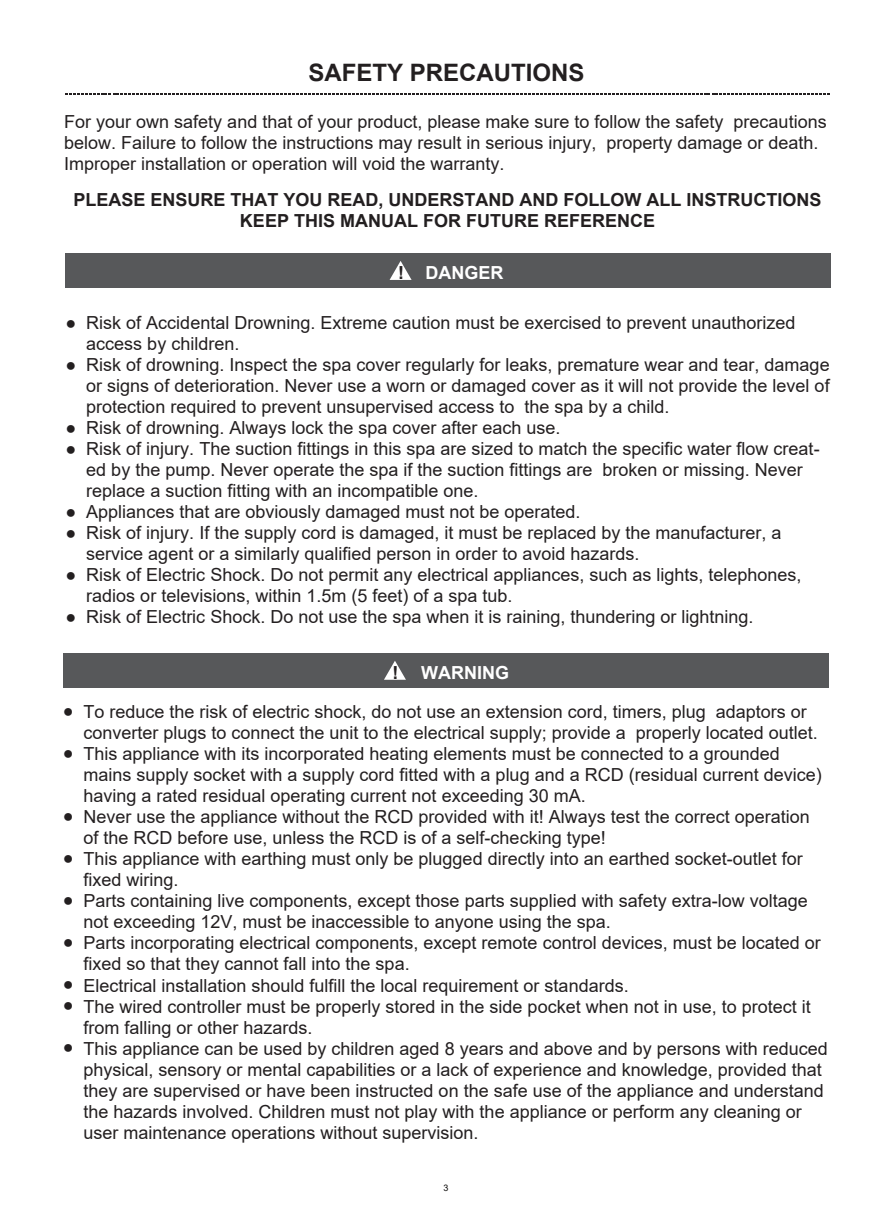
<style>
.page{position:relative;width:893px;height:1212px;background:#fff}
.page>*{position:absolute;margin:0;border:0;box-sizing:border-box;transform-origin:0 0}
.t1{font:700 24px "Arial";color:#231f20}
.t2{font:18px/21px "Arial";color:#231f20}
.t3{font:700 18px/21px "Arial";color:#231f20;text-align:center}
.t4{font:700 18px "Arial";color:#fff}
.t5{font:9px "Arial";color:#100e0d}
.s1{color:#231f20}
</style>
<div class="page">
<svg style="left:65px;top:93px;width:765px;height:2px"></svg>
<div style="left:66px;top:253px;width:765px;height:34px;background:#57585a"></div>
<div style="left:63px;top:653px;width:766px;height:34px;background:#57585a"></div>
<svg style="left:390px;top:261px;width:22px;height:19px"></svg>
<svg style="left:384px;top:661px;width:22px;height:19px"></svg>
<h1 class="t1" style="left:308px;top:56px;width:278px">SAFETY PRECAUTIONS</h1>
<p class="t2" style="left:64px;top:111px;width:764px">For your own safety and that of your product, please make sure to follow the safety precautions below. Failure to follow the instructions may result in serious injury, property damage or death.<br>Improper installation or operation will void the warranty.</p>
<p class="t3" style="left:73px;top:189px;width:750px">PLEASE ENSURE THAT YOU READ, UNDERSTAND AND FOLLOW ALL INSTRUCTIONS<br>KEEP THIS MANUAL FOR FUTURE REFERENCE</p>
<p class="t4" style="left:398px;top:259px;width:107px"><span class="s1">!</span> DANGER</p>
<p class="t2" style="left:66px;top:312px;width:12px">●</p>
<p class="t2" style="left:66px;top:354px;width:12px">●</p>
<p class="t2" style="left:66px;top:417px;width:12px">● ●</p>
<p class="t2" style="left:66px;top:501px;width:12px">● ●</p>
<p class="t2" style="left:66px;top:564px;width:12px">●</p>
<p class="t2" style="left:66px;top:606px;width:12px">●</p>
<p class="t2" style="left:86px;top:312px;width:745px">Risk of Accidental Drowning. Extreme caution must be exercised to prevent unauthorized access by children.<br>Risk of drowning. Inspect the spa cover regularly for leaks, premature wear and tear, damage or signs of deterioration. Never use a worn or damaged cover as it will not provide the level of protection required to prevent unsupervised access to the spa by a child.<br>Risk of drowning. Always lock the spa cover after each use.<br>Risk of injury. The suction fittings in this spa are sized to match the specific water flow creat&shy;ed by the pump. Never operate the spa if the suction fittings are broken or missing. Never replace a suction fitting with an incompatible one.<br>Appliances that are obviously damaged must not be operated.<br>Risk of injury. If the supply cord is damaged, it must be replaced by the manufacturer, a service agent or a similarly qualified person in order to avoid hazards.<br>Risk of Electric Shock. Do not permit any electrical appliances, such as lights, telephones, radios or televisions, within 1.5m (5 feet) of a spa tub.<br>Risk of Electric Shock. Do not use the spa when it is raining, thundering or lightning.</p>
<p class="t2" style="left:63px;top:700px;width:12px">●</p>
<p class="t2" style="left:63px;top:742px;width:12px">●</p>
<p class="t2" style="left:63px;top:805px;width:12px">●</p>
<p class="t2" style="left:63px;top:847px;width:12px">●</p>
<p class="t2" style="left:63px;top:889px;width:12px">●</p>
<p class="t2" style="left:63px;top:931px;width:12px">●</p>
<p class="t2" style="left:63px;top:973px;width:12px">● ●</p>
<p class="t2" style="left:63px;top:1036px;width:12px">●</p>
<p class="t3" style="left:392px;top:662px;width:7px">!</p>
<p class="t4" style="left:421px;top:659px;width:89px">WARNING</p>
<p class="t2" style="left:83px;top:701px;width:746px">To reduce the risk of electric shock, do not use an extension cord, timers, plug adaptors or converter plugs to connect the unit to the electrical supply; provide a properly located outlet.<br>This appliance with its incorporated heating elements must be connected to a grounded mains supply socket with a supply cord fitted with a plug and a RCD (residual current device) having a rated residual operating current not exceeding 30 mA.<br>Never use the appliance without the RCD provided with it! Always test the correct operation of the RCD before use, unless the RCD is of a self-checking type!<br>This appliance with earthing must only be plugged directly into an earthed socket-outlet for fixed wiring.<br>Parts containing live components, except those parts supplied with safety extra-low voltage not exceeding 12V, must be inaccessible to anyone using the spa.<br>Parts incorporating electrical components, except remote control devices, must be located or fixed so that they cannot fall into the spa.<br>Electrical installation should fulfill the local requirement or standards.<br>The wired controller must be properly stored in the side pocket when not in use, to protect it from falling or other hazards.<br>This appliance can be used by children aged 8 years and above and by persons with reduced physical, sensory or mental capabilities or a lack of experience and knowledge, provided that they are supervised or have been instructed on the safe use of the appliance and understand the hazards involved. Children must not play with the appliance or perform any cleaning or user maintenance operations without supervision.</p>
<p class="t5" style="left:444px;top:1181px;width:7px">3</p>
</div>
